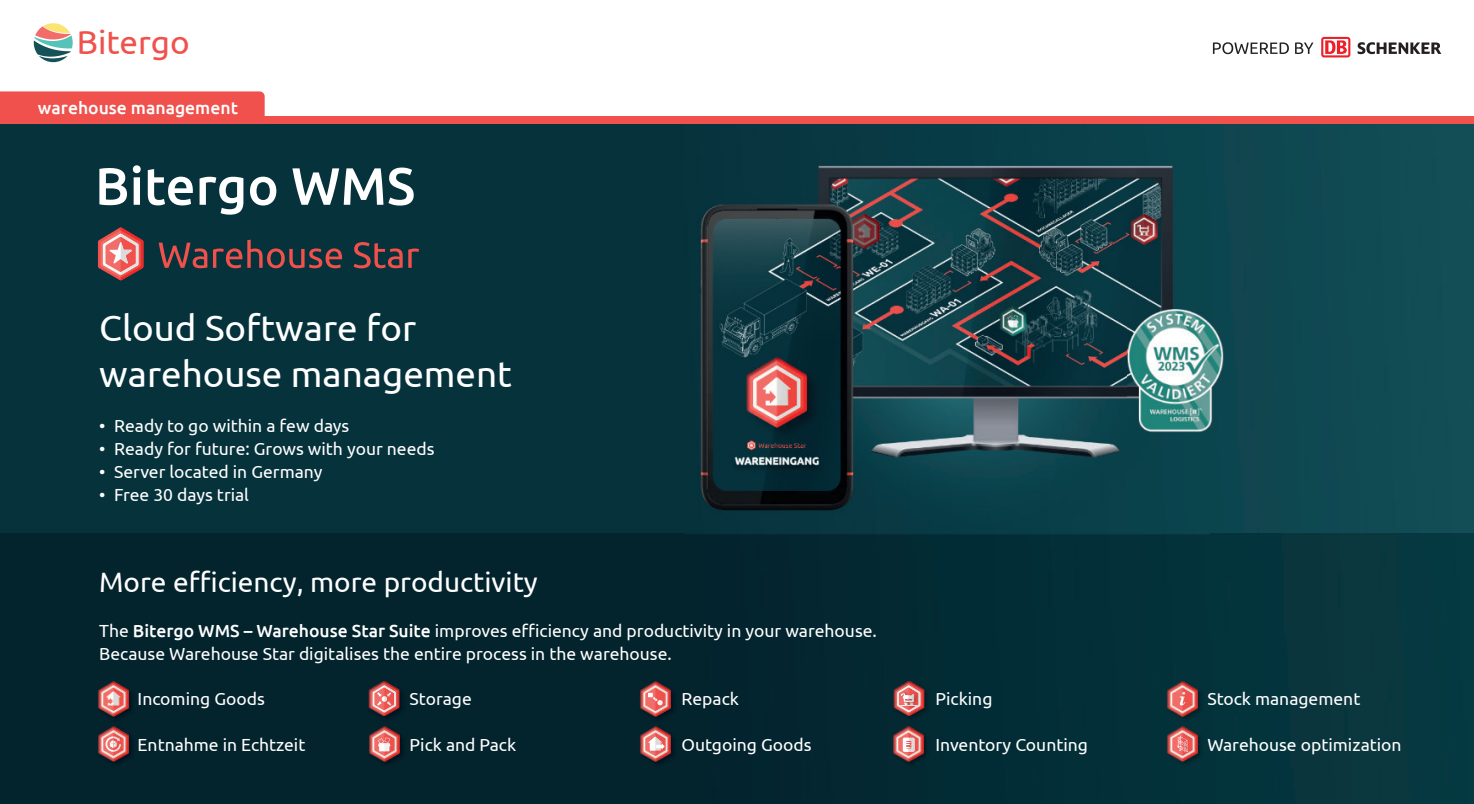
<style>
.page{position:relative;width:1474px;height:804px;background:#fff}
.page>*{position:absolute;margin:0;border:0;box-sizing:border-box;transform-origin:0 0}
.t1{font:500 52.5px "Ubuntu";color:#fff}
.t2{font:36.75px/45.5px "Ubuntu";color:#fff}
.t3{font:33.25px "Ubuntu";color:#f0514c}
.t4{font:28px "Ubuntu";color:#fff}
.t5{font:17.5px/22.8px "Ubuntu";color:#fff}
.t6{font:500 17.5px "Ubuntu";color:#fff}
.s1{font-weight:500}
</style>
<div class="page">
<img style="left:0;top:124px;width:1473px;height:410px">
<img style="left:0;top:534px;width:1473px;height:270px">
<div style="left:0;top:91px;width:265px;height:25px;background:#f0514c"></div>
<div style="left:0;top:116px;width:1473px;height:8px;background:#f0514c"></div>
<svg style="left:33px;top:23px;width:40px;height:40px"></svg>
<svg style="left:1212px;top:42px;width:76px;height:12px"></svg>
<svg style="left:1295px;top:42px;width:18px;height:12px"></svg>
<svg style="left:1357px;top:42px;width:84px;height:12px"></svg>
<svg style="left:1321px;top:37px;width:29px;height:20px"></svg>
<svg style="left:159px;top:243px;width:48px;height:25px"></svg>
<svg style="left:213px;top:240px;width:129px;height:28px;background:#483a40"></svg>
<svg style="left:353px;top:242px;width:66px;height:26px;background:#4f3b40"></svg>
<svg style="left:97px;top:225px;width:48px;height:58px;background:#9f6566"></svg>
<img style="left:97px;top:680px;width:37px;height:41px">
<img style="left:97px;top:725px;width:37px;height:42px">
<svg style="left:106px;top:736px;width:15px;height:16px"></svg>
<img style="left:368px;top:680px;width:37px;height:42px">
<svg style="left:372px;top:684px;width:25px;height:30px"></svg>
<img style="left:1166px;top:725px;width:37px;height:42px">
<svg style="left:1177px;top:736px;width:11px;height:16px"></svg>
<img style="left:892px;top:680px;width:38px;height:42px">
<svg style="left:896px;top:684px;width:25px;height:30px"></svg>
<img style="left:368px;top:725px;width:37px;height:42px">
<svg style="left:378px;top:737px;width:12px;height:14px"></svg>
<img style="left:1166px;top:680px;width:37px;height:42px">
<svg style="left:1179px;top:692px;width:6px;height:13px"></svg>
<img style="left:639px;top:680px;width:37px;height:42px">
<svg style="left:648px;top:693px;width:14px;height:12px"></svg>
<img style="left:892px;top:725px;width:37px;height:42px">
<div style="left:902px;top:737px;width:8px;height:15px;border:3px solid #fff"></div>
<div style="left:907px;top:737px;width:7px;height:15px;border:3px solid #dadcdc"></div>
<svg style="left:905px;top:738px;width:7px;height:10px"></svg>
<img style="left:639px;top:725px;width:37px;height:42px">
<svg style="left:648px;top:736px;width:16px;height:14px"></svg>
<img style="left:684px;top:144px;width:525px;height:415px">
<img style="left:1127px;top:309px;width:96px;height:123px">
<h3 class="t3" style="left:77px;top:28px;width:115px">Bitergo</h3>
<p class="t6" style="left:38px;top:100px;width:201px">warehouse management</p>
<h1 class="t1" style="left:95px;top:164px;width:321px">Bitergo WMS</h1>
<h2 class="t2" style="left:99px;top:308px;width:414px">Cloud Software for warehouse management</h2>
<p class="t5" style="left:99px;top:416px;width:252px">• Ready to go within a few days</p>
<p class="t5" style="left:99px;top:438px;width:337px">• Ready for future: Grows with your needs</p>
<p class="t5" style="left:99px;top:461px;width:225px">• Server located in Germany</p>
<p class="t5" style="left:99px;top:484px;width:151px">• Free 30 days trial</p>
<h3 class="t4" style="left:99px;top:570px;width:440px">More efficiency, more productivity</h3>
<p class="t5" style="left:99px;top:620px;width:779px">The <span class="s1">Bitergo WMS – Warehouse Star Suite</span> improves efficiency and productivity in your warehouse.<br>Because Warehouse Star digitalises the entire process in the warehouse.</p>
<p class="t5" style="left:138px;top:689px;width:129px">Incoming Goods</p>
<p class="t5" style="left:409px;top:689px;width:64px">Storage</p>
<p class="t5" style="left:681px;top:689px;width:59px">Repack</p>
<p class="t5" style="left:935px;top:689px;width:58px">Picking</p>
<p class="t5" style="left:138px;top:734px;width:169px">Entnahme in Echtzeit</p>
<p class="t5" style="left:409px;top:734px;width:108px">Pick and Pack</p>
<p class="t5" style="left:1207px;top:689px;width:154px">Stock management</p>
<p class="t5" style="left:681px;top:734px;width:132px">Outgoing Goods</p>
<p class="t5" style="left:935px;top:734px;width:154px">Inventory Counting</p>
<p class="t5" style="left:1207px;top:734px;width:196px">Warehouse optimization</p>
</div>
